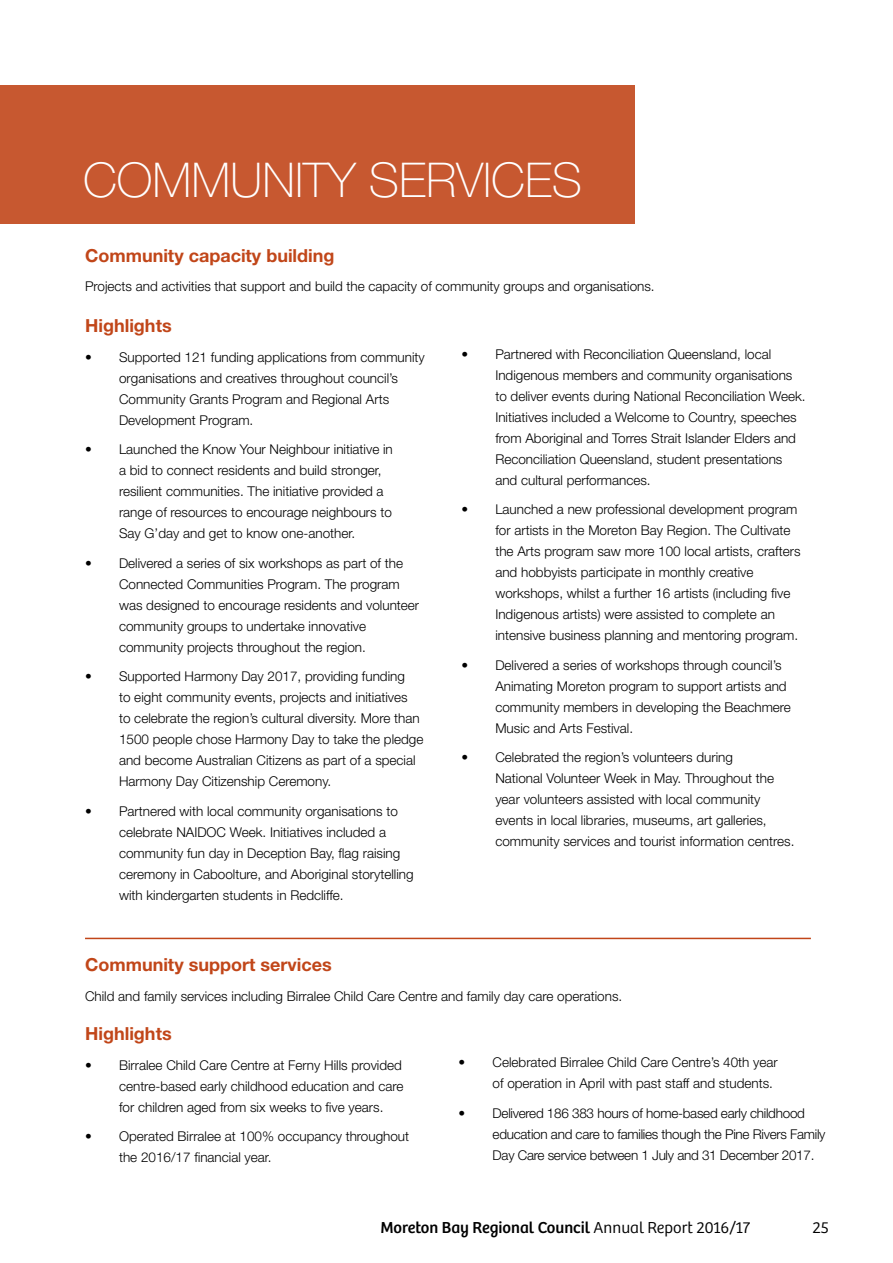
<style>
.page{position:relative;width:893px;height:1263px;background:#fff}
.page>*{position:absolute;margin:0;border:0;box-sizing:border-box;transform-origin:0 0}
.t1{font:100 48px "Helvetica Neue LT Std";color:#fff}
.t2{font:700 18px "Helvetica Neue LT Std";color:#c14619}
.t3{font:16.5px "Bree";letter-spacing:-.005em;color:#000}
.t4{font:300 16.5px "Bree";color:#000}
.t5{font:300 13.5px/21px "Helvetica Neue LT Std";color:#000}
.t6{font:300 13.5px/21px "Helvetica Neue LT Std";letter-spacing:-.02em;color:#000}
.s1{font-weight:300}
</style>
<div class="page">
<hr style="left:85px;top:938px;width:726px;height:1px;background:#c14619">
<div style="left:0;top:86px;width:635px;height:138px;background:#c75830"></div>
<h1 class="t1" style="left:83px;top:153px;width:439px">COMMUNITY SERVICES</h1>
<h2 class="t2" style="left:85px;top:244px;width:251px">Community capacity building</h2>
<p class="t5" style="left:85px;top:276px;width:571px">Projects and activities that support and build the capacity of community groups and organisations.</p>
<h2 class="t2" style="left:85px;top:314px;width:88px">Highlights</h2>
<p class="t5" style="left:119px;top:346px;width:307px;text-indent:-34px">• Supported 121 funding applications from community organisations and creatives throughout council’s Community Grants Program and Regional Arts Development Program.</p>
<p class="t5" style="left:119px;top:438px;width:275px;text-indent:-34px">• Launched the Know Your Neighbour initiative in a bid to connect residents and build stronger, resilient communities. The initiative provided a range of resources to encourage neighbours to Say G’day and get to know one-another.</p>
<p class="t5" style="left:119px;top:552px;width:302px;text-indent:-34px">• Delivered a series of six workshops as part of the Connected Communities Program. The program was designed to encourage residents and volunteer community groups to undertake innovative community projects throughout the region.</p>
<p class="t5" style="left:119px;top:665px;width:306px;text-indent:-34px">• Supported Harmony Day 2017, providing funding<br>to eight community events, projects and initiatives<br>to celebrate the region’s cultural diversity. More than 1500 people chose Harmony Day to take the pledge and become Australian Citizens as part of a special Harmony Day Citizenship Ceremony.</p>
<p class="t5" style="left:119px;top:800px;width:296px;text-indent:-34px">• Partnered with local community organisations to celebrate NAIDOC Week. Initiatives included a community fun day in Deception Bay, flag raising ceremony in Caboolture, and Aboriginal storytelling with kindergarten students in Redcliffe.</p>
<p class="t5" style="left:495px;top:343px;width:312px;text-indent:-34px">• Partnered with Reconciliation Queensland, local Indigenous members and community organisations to deliver events during National Reconciliation Week.<br>Initiatives included a Welcome to Country, speeches from Aboriginal and Torres Strait Islander Elders and Reconciliation Queensland, student presentations and cultural performances.</p>
<p class="t5" style="left:495px;top:499px;width:307px;text-indent:-34px">• Launched a new professional development program for artists in the Moreton Bay Region. The Cultivate the Arts program saw more 100 local artists, crafters and hobbyists participate in monthly creative workshops, whilst a further 16 artists (including five Indigenous artists) were assisted to complete an intensive business planning and mentoring program.</p>
<p class="t5" style="left:495px;top:654px;width:297px;text-indent:-34px">• Delivered a series of workshops through council’s Animating Moreton program to support artists and community members in developing the Beachmere Music and Arts Festival.</p>
<p class="t5" style="left:495px;top:747px;width:301px;text-indent:-34px">• Celebrated the region’s volunteers during<br>National Volunteer Week in May. Throughout the year volunteers assisted with local community events in local libraries, museums, art galleries, community services and tourist information centres.</p>
<h2 class="t2" style="left:85px;top:954px;width:248px">Community support services</h2>
<p class="t5" style="left:85px;top:985px;width:539px">Child and family services including Birralee Child Care Centre and family day care operations.</p>
<h2 class="t2" style="left:85px;top:1023px;width:88px">Highlights</h2>
<p class="t5" style="left:119px;top:1054px;width:286px;text-align:justify;text-indent:-34px">• Birralee Child Care Centre at Ferny Hills provided centre-based early childhood education and care for children aged from six weeks to five years.</p>
<p class="t5" style="left:119px;top:1125px;width:292px;text-indent:-34px">• Operated Birralee at 100% occupancy throughout the 2016/17 financial year.</p>
<p class="t5" style="left:493px;top:1052px;width:287px;text-indent:-34px">• Celebrated Birralee Child Care Centre’s 40th year of operation in April with past staff and students.</p>
<p class="t6" style="left:493px;top:1102px;width:334px;text-indent:-34px">• Delivered 186 383 hours of home-based early childhood education and care to families though the Pine Rivers Family<br>Day Care service between 1 July and 31 December 2017.</p>
<p class="t3" style="left:381px;top:1217px;width:371px">Moreton Bay Regional Council <span class="s1">Annual Report 2016/17</span></p>
<p class="t4" style="left:813px;top:1218px;width:18px">25</p>
</div>
